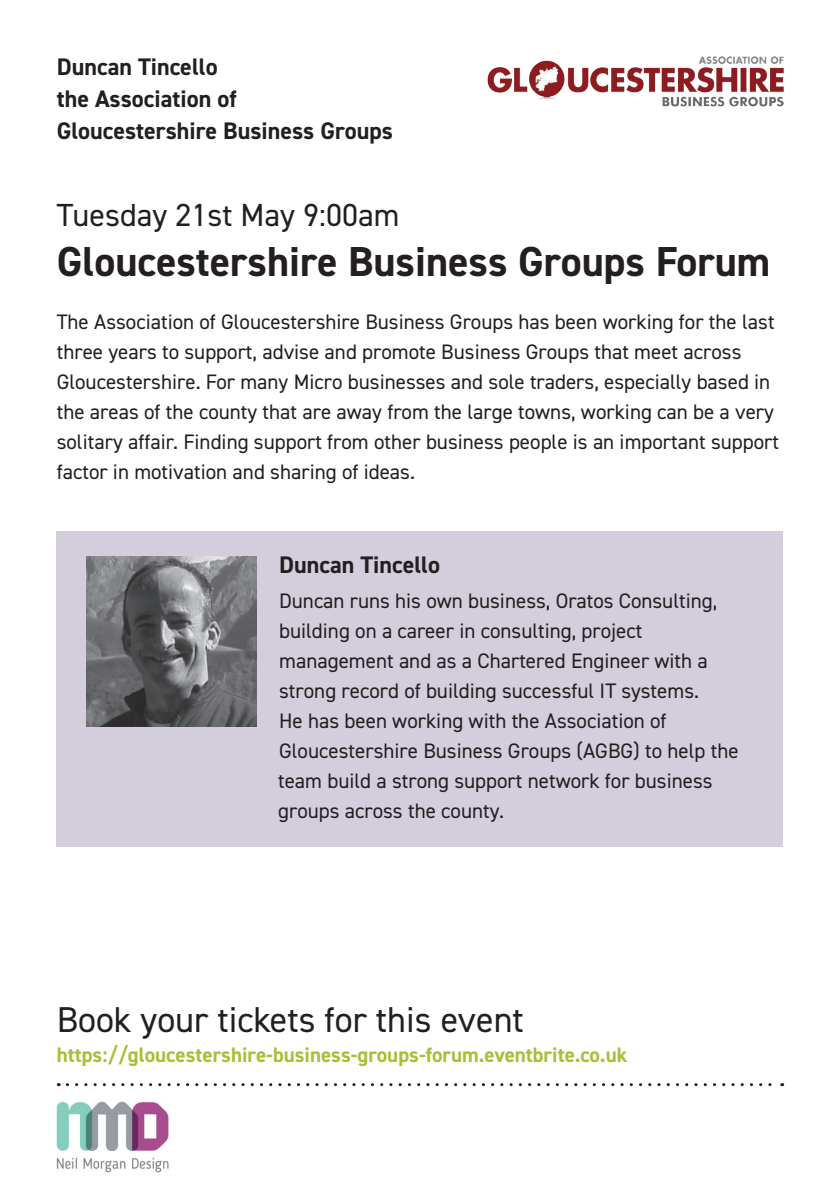
<style>
.page{position:relative;width:840px;height:1191px;background:#fff}
.page>*{position:absolute;margin:0;border:0;box-sizing:border-box;transform-origin:0 0}
.t1{font:700 42px "DIN2014";color:#231f20}
.t2{font:36px "DIN2014";color:#231f20}
.t3{font:32px "DIN2014";color:#231f20}
.t4{font:700 24px/32px "DIN2014";color:#231f20}
.t5{font:21px/30px "DIN2014";color:#231f20}
.t6{font:700 21px "DIN2014";color:#acbd36}
</style>
<div class="page">
<div style="left:57px;top:531px;width:725px;height:316px;background:#d4cddc"></div>
<svg style="left:67px;top:1083px;width:715px;height:3px"></svg>
<img style="left:56px;top:1101px;width:113px;height:72px">
<img style="left:86px;top:556px;width:170px;height:170px">
<img style="left:487px;top:57px;width:295px;height:49px">
<p class="t4" style="left:57px;top:51px;width:337px">Duncan Tincello<br>the Association of<br>Gloucestershire Business Groups</p>
<h3 class="t3" style="left:57px;top:195px;width:344px">Tuesday 21st May 9:00am</h3>
<h1 class="t1" style="left:57px;top:233px;width:714px">Gloucestershire Business Groups Forum</h1>
<p class="t5" style="left:57px;top:306px;width:723px">The Association of Gloucestershire Business Groups has been working for the last three years to support, advise and promote Business Groups that meet across Gloucestershire. For many Micro businesses and sole traders, especially based in the areas of the county that are away from the large towns, working can be a very solitary affair. Finding support from other business people is an important support factor in motivation and sharing of ideas.</p>
<p class="t4" style="left:279px;top:548px;width:162px">Duncan Tincello</p>
<p class="t5" style="left:278px;top:585px;width:462px">Duncan runs his own business, Oratos Consulting, building on a career in consulting, project management and as a Chartered Engineer with a strong record of building successful IT systems.<br>He has been working with the Association of Gloucestershire Business Groups (AGBG) to help the team build a strong support network for business groups across the county.</p>
<h2 class="t2" style="left:57px;top:997px;width:468px">Book your tickets for this event</h2>
<p class="t6" style="left:57px;top:1040px;width:571px">https://gloucestershire-business-groups-forum.eventbrite.co.uk</p>
</div>
